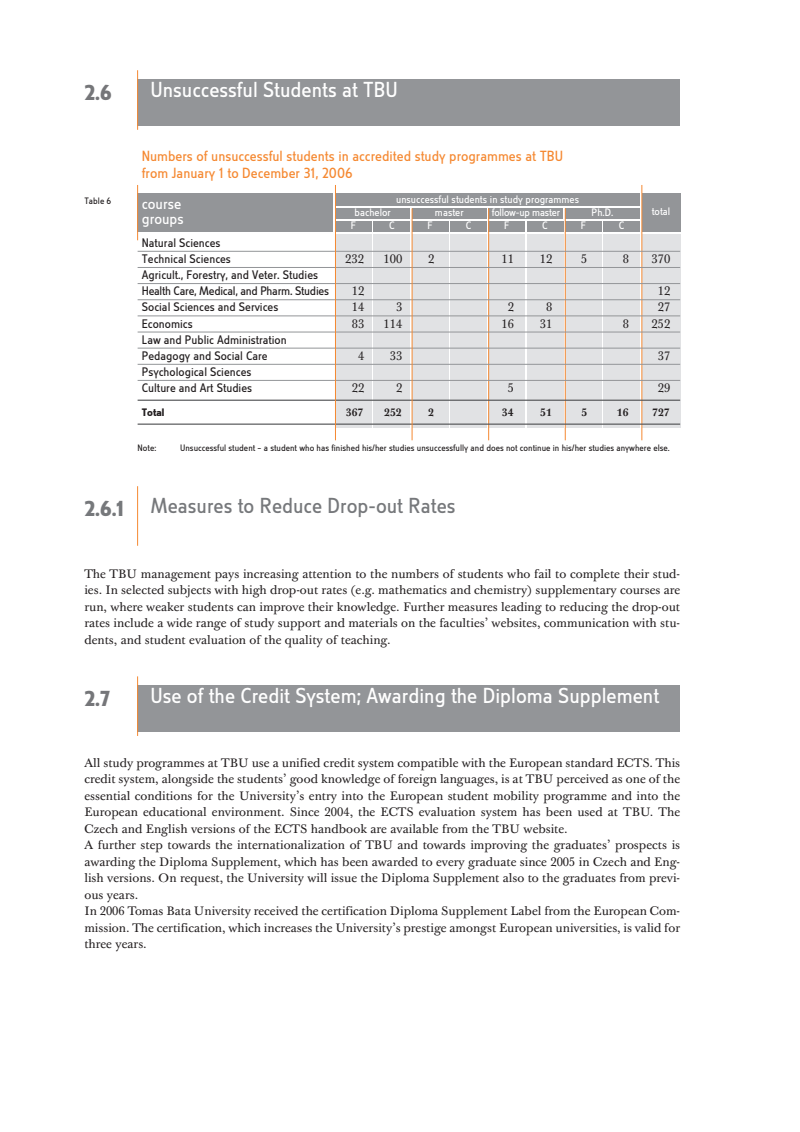
<style>
.page{position:relative;width:800px;height:1132px;background:#fff}
.page>*{position:absolute;margin:0;border:0;box-sizing:border-box;transform-origin:0 0}
.t1{font:21px "Berlin CE";color:#fff}
.t2{font:21px "Berlin CE";color:#76787b}
.t3{font:700 21px "Berlin CE";color:#757679}
.t4{font:700 21px "Berlin CE";color:#76787b}
.t5{font:15px/15px "Berlin CE";color:#fff}
.t6{font:14.25px/16.5px "Berlin CE";color:#f58932}
.t7{font:12px/16.5px "J Baskerville Tx NCE";color:#231f20;text-align:justify}
.t8{font:12px/16.2px "Berlin CE";color:#231f20}
.t9{font:10.5px/12.8px "Berlin CE";color:#fff}
.t10{font:700 10.5px "J Baskerville Tx NCE";color:#231f20}
.t11{font:700 10.5px "Berlin CE";color:#231f20}
.t12{font:9px "Berlin CE";color:#231f20}
</style>
<div class="page">
<div style="left:138px;top:79px;width:542px;height:46px;background:#939598"></div>
<hr style="left:137px;top:70px;width:1px;height:60px;background:#f58932">
<div style="left:488px;top:234px;width:36px;height:193px;background:#e1e2e4"></div>
<div style="left:527px;top:234px;width:36px;height:193px;background:#e1e2e4"></div>
<div style="left:565px;top:234px;width:36px;height:193px;background:#e1e2e4"></div>
<div style="left:603px;top:234px;width:36px;height:193px;background:#e1e2e4"></div>
<div style="left:641px;top:234px;width:39px;height:193px;background:#e1e2e4"></div>
<div style="left:565px;top:208px;width:74px;height:11px;background:#939598"></div>
<div style="left:641px;top:193px;width:39px;height:39px;background:#939598"></div>
<div style="left:565px;top:221px;width:36px;height:11px;background:#939598"></div>
<div style="left:603px;top:221px;width:36px;height:11px;background:#939598"></div>
<hr style="left:641px;top:185px;width:1px;height:255px;background:#f58932">
<div style="left:488px;top:208px;width:75px;height:11px;background:#939598"></div>
<div style="left:488px;top:221px;width:36px;height:11px;background:#939598"></div>
<div style="left:527px;top:221px;width:36px;height:11px;background:#939598"></div>
<hr style="left:564px;top:208px;width:1px;height:232px;background:#f58932">
<div style="left:412px;top:208px;width:74px;height:11px;background:#939598"></div>
<div style="left:412px;top:221px;width:36px;height:11px;background:#939598"></div>
<div style="left:450px;top:221px;width:36px;height:11px;background:#939598"></div>
<hr style="left:488px;top:208px;width:1px;height:232px;background:#f58932">
<div style="left:335px;top:193px;width:304px;height:13px;background:#939598"></div>
<div style="left:335px;top:208px;width:75px;height:11px;background:#939598"></div>
<div style="left:335px;top:221px;width:36px;height:11px;background:#939598"></div>
<div style="left:373px;top:221px;width:37px;height:11px;background:#939598"></div>
<div style="left:335px;top:234px;width:36px;height:193px;background:#e1e2e4"></div>
<div style="left:373px;top:234px;width:37px;height:193px;background:#e1e2e4"></div>
<div style="left:412px;top:234px;width:36px;height:193px;background:#e1e2e4"></div>
<div style="left:450px;top:234px;width:36px;height:193px;background:#e1e2e4"></div>
<div style="left:138px;top:193px;width:195px;height:39px;background:#939598"></div>
<hr style="left:138px;top:251px;width:542px;height:1px;background:#939598">
<hr style="left:138px;top:267px;width:542px;height:1px;background:#939598">
<hr style="left:138px;top:283px;width:542px;height:1px;background:#939598">
<hr style="left:138px;top:299px;width:542px;height:1px;background:#939598">
<hr style="left:138px;top:315px;width:542px;height:1px;background:#939598">
<hr style="left:138px;top:331px;width:542px;height:1px;background:#939598">
<hr style="left:138px;top:347px;width:542px;height:1px;background:#939598">
<hr style="left:138px;top:364px;width:542px;height:1px;background:#939598">
<hr style="left:138px;top:380px;width:542px;height:1px;background:#939598">
<hr style="left:138px;top:399px;width:542px;height:1px;background:#57585a">
<hr style="left:138px;top:423px;width:542px;height:1px;background:#57585a">
<hr style="left:335px;top:185px;width:1px;height:255px;background:#f58932">
<hr style="left:137px;top:185px;width:1px;height:55px;background:#f58932">
<hr style="left:411px;top:208px;width:1px;height:232px;background:#f58932">
<hr style="left:137px;top:486px;width:1px;height:59px;background:#f58932">
<div style="left:138px;top:684px;width:542px;height:47px;background:#939598"></div>
<hr style="left:137px;top:676px;width:1px;height:59px;background:#f58932">
<h1 class="t3" style="left:84px;top:85px;width:29px">2.6</h1>
<h1 class="t1" style="left:150px;top:82px;width:249px">Unsuccessful Students at TBU</h1>
<p class="t12" style="left:84px;top:198px;width:29px">Table 6</p>
<p class="t6" style="left:142px;top:149px;width:423px">Numbers of unsuccessful students in accredited study programmes at TBU from January 1 to December 31, 2006</p>
<p class="t5" style="left:142px;top:197px;width:43px">course groups</p>
<p class="t8" style="left:142px;top:235px;width:91px">Natural Sciences<br>Technical Sciences</p>
<p class="t8" style="left:142px;top:267px;width:189px">Agricult., Forestry, and Veter. Studies<br>Health Care, Medical, and Pharm. Studies</p>
<p class="t9" style="left:396px;top:193px;width:184px">unsuccessful students in study programmes</p>
<p class="t9" style="left:351px;top:207px;width:41px;text-indent:4px">bachelor<br>F</p>
<p class="t9" style="left:389px;top:220px;width:7px">C</p>
<p class="t9" style="left:435px;top:207px;width:30px">master</p>
<p class="t9" style="left:427px;top:220px;width:7px">F</p>
<p class="t9" style="left:465px;top:220px;width:7px">C</p>
<p class="t9" style="left:504px;top:207px;width:57px;text-indent:-12px">follow-up master<br>F</p>
<p class="t9" style="left:542px;top:220px;width:7px">C</p>
<p class="t9" style="left:591px;top:207px;width:23px">Ph.D.</p>
<p class="t9" style="left:651px;top:206px;width:20px">total</p>
<p class="t9" style="left:580px;top:220px;width:7px">F</p>
<p class="t9" style="left:618px;top:220px;width:7px">C</p>
<p class="t7" style="left:345px;top:252px;width:20px">232</p>
<p class="t7" style="left:383px;top:252px;width:20px">100</p>
<p class="t7" style="left:428px;top:252px;width:8px">2</p>
<p class="t7" style="left:501px;top:252px;width:14px">11</p>
<p class="t7" style="left:539px;top:252px;width:14px">12</p>
<p class="t7" style="left:581px;top:252px;width:8px">5</p>
<p class="t7" style="left:622px;top:252px;width:8px">8</p>
<p class="t7" style="left:651px;top:252px;width:20px">370</p>
<p class="t7" style="left:351px;top:284px;width:14px">12</p>
<p class="t7" style="left:657px;top:284px;width:14px">12</p>
<p class="t8" style="left:142px;top:300px;width:138px">Social Sciences and Services</p>
<p class="t7" style="left:351px;top:300px;width:14px">14</p>
<p class="t7" style="left:396px;top:300px;width:8px">3</p>
<p class="t7" style="left:507px;top:300px;width:8px">2</p>
<p class="t7" style="left:546px;top:300px;width:8px">8</p>
<p class="t7" style="left:657px;top:300px;width:14px">27</p>
<p class="t8" style="left:142px;top:316px;width:52px">Economics</p>
<p class="t7" style="left:351px;top:316px;width:14px">83</p>
<p class="t7" style="left:383px;top:316px;width:20px">114</p>
<p class="t7" style="left:501px;top:316px;width:14px">16</p>
<p class="t7" style="left:539px;top:316px;width:14px">31</p>
<p class="t7" style="left:622px;top:316px;width:8px">8</p>
<p class="t7" style="left:651px;top:316px;width:20px">252</p>
<p class="t8" style="left:142px;top:332px;width:146px">Law and Public Administration<br>Pedagogy and Social Care</p>
<p class="t7" style="left:358px;top:349px;width:8px">4</p>
<p class="t7" style="left:389px;top:349px;width:14px">33</p>
<p class="t7" style="left:657px;top:349px;width:14px">37</p>
<p class="t8" style="left:142px;top:364px;width:112px">Psychological Sciences<br>Culture and Art Studies</p>
<p class="t7" style="left:351px;top:381px;width:14px">22</p>
<p class="t7" style="left:396px;top:381px;width:8px">2</p>
<p class="t7" style="left:507px;top:381px;width:8px">5</p>
<p class="t7" style="left:657px;top:381px;width:14px">29</p>
<p class="t11" style="left:142px;top:408px;width:24px">Total</p>
<p class="t10" style="left:346px;top:408px;width:19px">367</p>
<p class="t10" style="left:384px;top:408px;width:19px">252</p>
<p class="t10" style="left:428px;top:408px;width:7px">2</p>
<p class="t10" style="left:502px;top:408px;width:13px">34</p>
<p class="t10" style="left:540px;top:408px;width:13px">51</p>
<p class="t10" style="left:581px;top:408px;width:7px">5</p>
<p class="t10" style="left:616px;top:408px;width:13px">16</p>
<p class="t10" style="left:652px;top:408px;width:19px">727</p>
<p class="t12" style="left:138px;top:445px;width:20px">Note:</p>
<p class="t12" style="left:180px;top:445px;width:491px">Unsuccessful student – a student who has finished his/her studies unsuccessfully and does not continue in his/her studies anywhere else.</p>
<h1 class="t4" style="left:84px;top:501px;width:41px">2.6.1</h1>
<h1 class="t2" style="left:150px;top:498px;width:306px">Measures to Reduce Drop-out Rates</h1>
<p class="t7" style="left:84px;top:566px;width:597px">The TBU management pays increasing attention to the numbers of students who fail to complete their stud&shy;ies. In selected subjects with high drop-out rates (e.g. mathematics and chemistry) supplementary courses are run, where weaker students can improve their knowledge. Further measures leading to reducing the drop-out rates include a wide range of study support and materials on the faculties’ websites, communication with stu&shy;dents, and student evaluation of the quality of teaching.</p>
<h1 class="t3" style="left:84px;top:691px;width:27px">2.7</h1>
<h1 class="t1" style="left:150px;top:688px;width:510px">Use of the Credit System; Awarding the Diploma Supplement</h1>
<p class="t7" style="left:84px;top:755px;width:597px;text-align:left">All study programmes at TBU use a unified credit system compatible with the European standard ECTS. This credit system, alongside the students’ good knowledge of foreign languages, is at TBU perceived as one of the essential conditions for the University’s entry into the European student mobility programme and into the European educational environment. Since 2004, the ECTS evaluation system has been used at TBU. The Czech and English versions of the ECTS handbook are available from the TBU website.<br>A further step towards the internationalization of TBU and towards improving the graduates’ prospects is awarding the Diploma Supplement, which has been awarded to every graduate since 2005 in Czech and Eng&shy;lish versions. On request, the University will issue the Diploma Supplement also to the graduates from previ&shy;ous years.<br>In 2006 Tomas Bata University received the certification Diploma Supplement Label from the European Com&shy;mission. The certification, which increases the University’s prestige amongst European universities, is valid for three years.</p>
</div>
